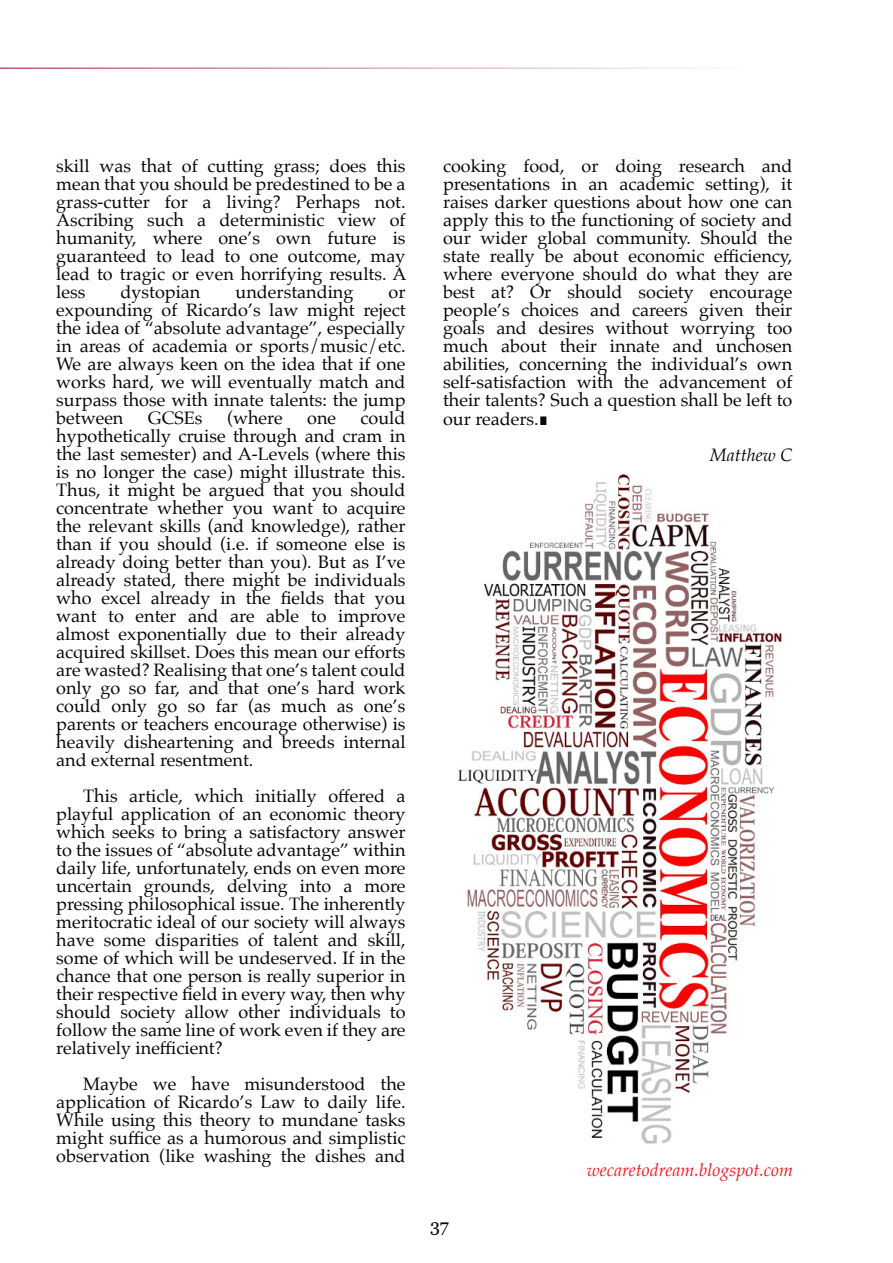
<style>
.page{position:relative;width:893px;height:1263px;background:#fff}
.page>*{position:absolute;margin:0;border:0;box-sizing:border-box;transform-origin:0 0}
.t1{font:18px/18px "Palatino";color:#080704;text-align:justify}
.t2{font:italic 18px "Palatino";color:#ee1d23}
.t3{font:italic 18px "Palatino";color:#080704}
.t4{font:18px "Georgia";color:#080704}
</style>
<div class="page">
<hr style="left:0;top:68px;width:893px;height:1px;background:#9c2a3b">
<img style="left:458px;top:474px;width:324px;height:670px">
<p class="t1" style="left:56px;top:158px;width:352px">skill was that of cutting grass; does this mean that you should be predestined to be a grass-cutter for a living? Perhaps not.<br>Ascribing such a deterministic view of humanity, where one’s own future is guaranteed to lead to one outcome, may lead to tragic or even horrifying results. A less</p>
<p class="t1" style="left:121px;top:284px;width:81px">dystopian</p>
<p class="t1" style="left:236px;top:284px;width:119px">understanding</p>
<p class="t1" style="left:56px;top:284px;width:351px;text-indent:332px">or expounding of Ricardo’s law might reject the idea of “absolute advantage”, especially in areas of academia or sports/music/etc.<br>We are always keen on the idea that if one works hard, we will eventually match and surpass those with innate talents: the jump between</p>
<p class="t1" style="left:148px;top:410px;width:56px">GCSEs</p>
<p class="t1" style="left:227px;top:410px;width:57px">(where</p>
<p class="t1" style="left:307px;top:410px;width:30px">one</p>
<p class="t1" style="left:56px;top:410px;width:351px;text-indent:304px">could hypothetically cruise through and cram in the last semester) and A-Levels (where this is no longer the case) might illustrate this.<br>Thus, it might be argued that you should concentrate whether you want to acquire the relevant skills (and knowledge), rather than if you should (i.e. if someone else is already doing better than you). But as I’ve already stated, there might be individuals who excel already in the fields that you want to enter and are able to improve almost exponentially due to their already acquired skillset. Does this mean our efforts are wasted? Realising that one’s talent could only go so far, and that one’s hard work could only go so far (as much as one’s parents or teachers encourage otherwise) is heavily disheartening and breeds internal and external resentment.</p>
<p class="t1" style="left:56px;top:788px;width:351px;text-indent:27px">This article, which initially offered a playful application of an economic theory which seeks to bring a satisfactory answer to the issues of “absolute advantage” within daily life, unfortunately, ends on even more uncertain grounds, delving into a more pressing philosophical issue. The inherently meritocratic ideal of our society will always have some disparities of talent and skill, some of which will be undeserved. If in the chance that one person is really superior in their respective field in every way, then why should society allow other individuals to follow the same line of work even if they are relatively inefficient?</p>
<p class="t1" style="left:56px;top:1076px;width:351px;text-indent:27px">Maybe we have misunderstood the application of Ricardo’s Law to daily life.<br>While using this theory to mundane tasks might suffice as a humorous and simplistic observation (like washing the dishes and</p>
<p class="t1" style="left:443px;top:158px;width:351px">cooking food, or doing research and presentations in an academic setting), it raises darker questions about how one can apply this to the functioning of society and our wider global community. Should the state really be about economic efficiency, where everyone should do what they are best at? Or should society encourage people’s choices and careers given their goals and desires without worrying too much about their innate and unchosen abilities, concerning the individual’s own self-satisfaction with the advancement of their talents? Such a question shall be left to our readers.∎</p>
<p class="t3" style="left:710px;top:447px;width:84px">Matthew C</p>
<p class="t4" style="left:430px;top:1218px;width:20px">37</p>
<p class="t2" style="left:587px;top:1161px;width:208px">wecaretodream.blogspot.com</p>
</div>
